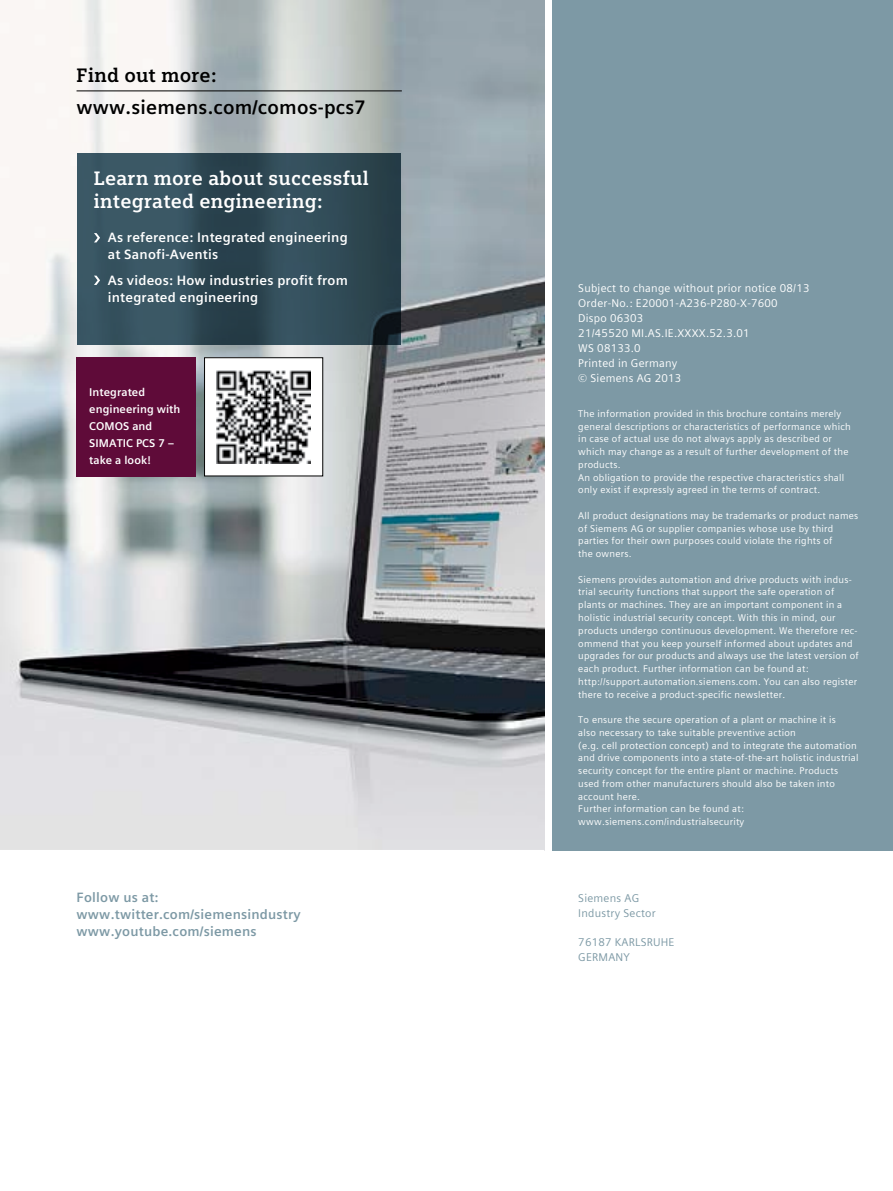
<style>
.page{position:relative;width:893px;height:1191px;background:#fff}
.page>*{position:absolute;margin:0;border:0;box-sizing:border-box;transform-origin:0 0}
.t1{font:700 19.5px/23.4px "Siemens Slab";letter-spacing:.01em;color:#fff}
.t2{font:700 19.5px "Siemens Sans Global";letter-spacing:.01em;color:#000}
.t3{font:700 19.5px "Siemens Slab";letter-spacing:.01em;color:#000}
.t4{font:700 13.5px/17px "Siemens Sans Global";letter-spacing:.015em;color:#fff}
.t5{font:700 13.5px/17px "Siemens Sans Global";letter-spacing:.015em;color:#7d99a5}
.t6{font:11.25px/14.9px "Siemens Sans Global";letter-spacing:.02em;color:#fff}
.t7{font:700 11.25px/17px "Siemens Sans Global";letter-spacing:.005em;color:#fff}
.t8{font:11.25px/14.9px "Siemens Sans Global";letter-spacing:.02em;color:#7d99a5}
.t9{font:9.75px/12.8px "Siemens Sans Global";letter-spacing:.025em;color:#fff}
</style>
<div class="page">
<img style="left:0;top:0;width:544px;height:850px">
<div style="left:553px;top:0;width:340px;height:850px;background:#7d99a5"></div>
<hr style="left:77px;top:90px;width:325px;height:1px;background:#000">
<div style="left:205px;top:358px;width:118px;height:118px;background:#fff"></div>
<div style="left:204px;top:357px;width:119px;height:119px;border:1px solid #000"></div>
<img style="left:217px;top:370px;width:93px;height:93px">
<div style="left:77px;top:357px;width:119px;height:119px;background:#5f0b39"></div>
<svg style="left:77px;top:153px;width:323px;height:191px;background:#314b57"></svg>
<svg style="left:94px;top:233px;width:6px;height:9px"></svg>
<svg style="left:94px;top:276px;width:6px;height:9px"></svg>
<h1 class="t3" style="left:77px;top:64px;width:141px">Find out more:</h1>
<h1 class="t2" style="left:77px;top:92px;width:291px">www.siemens.com/comos-pcs7</h1>
<h1 class="t1" style="left:94px;top:166px;width:276px">Learn more about successful integrated engineering:</h1>
<h2 class="t4" style="left:108px;top:229px;width:242px">As reference: Integrated engineering at Sanofi-Aventis</h2>
<h2 class="t4" style="left:108px;top:272px;width:242px">As videos: How industries profit from integrated engineering</h2>
<p class="t7" style="left:89px;top:383px;width:93px">Integrated engineering with<br>COMOS and<br>SIMATIC PCS 7 – take a look!</p>
<h2 class="t5" style="left:77px;top:888px;width:226px">Follow us at: www.twitter.com/siemensindustry www.youtube.com/siemens</h2>
<p class="t6" style="left:578px;top:281px;width:233px">Subject to change without prior notice 08/13<br>Order-No.: E20001-A236-P280-X-7600<br>Dispo 06303<br>21/45520 MI.AS.IE.XXXX.52.3.01<br>WS 08133.0<br>Printed in Germany<br>© Siemens AG 2013</p>
<p class="t9" style="left:578px;top:407px;width:274px">The information provided in this brochure contains merely general descriptions or characteristics of performance which in case of actual use do not always apply as described or which may change as a result of further development of the products.<br>An obligation to provide the respective characteristics shall only exist if expressly agreed in the terms of contract.</p>
<p class="t9" style="left:578px;top:509px;width:281px">All product designations may be trademarks or product names of Siemens AG or supplier companies whose use by third parties for their own purposes could violate the rights of<br>the owners.</p>
<p class="t9" style="left:578px;top:573px;width:282px">Siemens provides automation and drive products with indus&shy;trial security functions that support the safe operation of plants or machines. They are an important component in a holistic industrial security concept. With this in mind, our products undergo continuous development. We therefore rec&shy;ommend that you keep yourself informed about updates and upgrades for our products and always use the latest version of each product. Further information can be found at: http://support.automation.siemens.com. You can also register there to receive a product-specific newsletter.</p>
<p class="t9" style="left:578px;top:713px;width:282px">To ensure the secure operation of a plant or machine it is<br>also necessary to take suitable preventive action<br>(e.g. cell protection concept) and to integrate the automation and drive components into a state-of-the-art holistic industrial security concept for the entire plant or machine. Products used from other manufacturers should also be taken into account here.<br>Further information can be found at: www.siemens.com/industrialsecurity</p>
<p class="t8" style="left:578px;top:890px;width:79px">Siemens AG<br>Industry Sector</p>
<p class="t8" style="left:578px;top:935px;width:98px">76187 KARLSRUHE<br>GERMANY</p>
</div>
